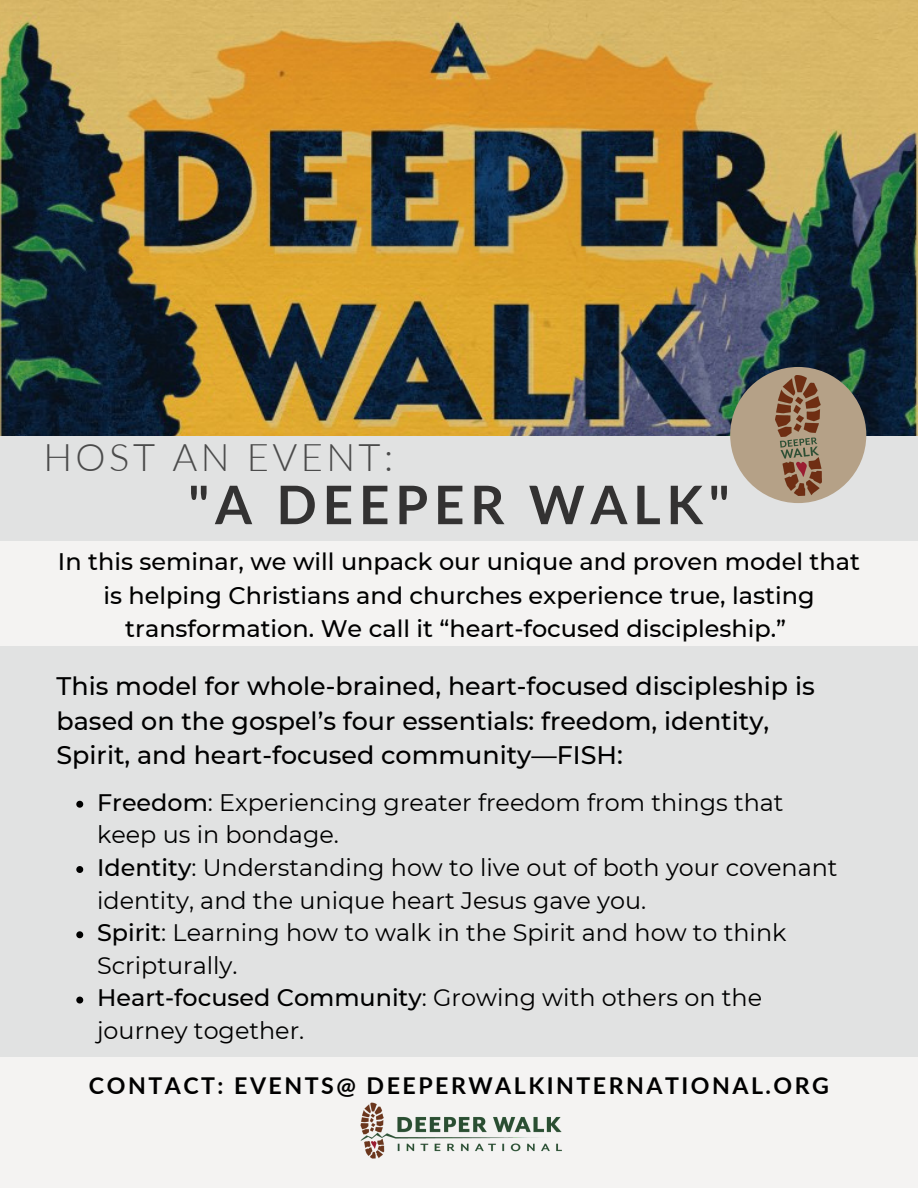
<style>
.page{position:relative;width:918px;height:1188px;background:#e1e2e2}
.page>*{position:absolute;margin:0;border:0;box-sizing:border-box;transform-origin:0 0}
.t1{font:700 53.25px "Lato";letter-spacing:.11em;color:#333232}
.t2{font:300 38.1px "Lato";letter-spacing:.09em;color:#4b4b4b}
.t3{font:500 25.35px/34.7px "Montserrat";color:#000}
.t4{font:500 24px/33.5px "Montserrat";color:#000;text-align:center}
.t5{font:23.85px/32.7px "Montserrat";color:#000}
.t6{font:700 23.25px "Lato";letter-spacing:.11em;color:#000}
.s1{font-weight:500}
</style>
<div class="page">
<div style="left:0;top:1057px;width:918px;height:131px;background:#f4f3f2"></div>
<svg style="left:76px;top:801px;width:7px;height:7px"></svg>
<svg style="left:76px;top:866px;width:7px;height:7px"></svg>
<svg style="left:76px;top:931px;width:7px;height:7px"></svg>
<svg style="left:76px;top:997px;width:7px;height:7px"></svg>
<img style="left:360px;top:1102px;width:202px;height:57px">
<div style="left:0;top:542px;width:918px;height:104px;background:#f4f3f2"></div>
<img style="left:0;top:0;width:918px;height:435px">
<div style="left:730px;top:367px;width:136px;height:136px;background:#b5a187;border-radius:50%"></div>
<img style="left:775px;top:375px;width:47px;height:121px">
<h2 class="t2" style="left:43px;top:433px;width:351px">HOST AN EVENT:</h2>
<h1 class="t1" style="left:188px;top:472px;width:543px">"A DEEPER WALK"</h1>
<p class="t4" style="left:58px;top:545px;width:804px">In this seminar, we will unpack our unique and proven model that is helping Christians and churches experience true, lasting transformation. We call it “heart-focused discipleship.”</p>
<p class="t3" style="left:57px;top:669px;width:760px">This model for whole-brained, heart-focused discipleship is based on the gospel’s four essentials: freedom, identity,<br>Spirit, and heart-focused community—FISH:</p>
<p class="t5" style="left:97px;top:786px;width:742px"><span class="s1">Freedom</span>: Experiencing greater freedom from things that keep us in bondage.<br><span class="s1">Identity</span>: Understanding how to live out of both your covenant identity, and the unique heart Jesus gave you.<br><span class="s1">Spirit</span>: Learning how to walk in the Spirit and how to think Scripturally.<br><span class="s1">Heart-focused Community</span>: Growing with others on the journey together.</p>
<p class="t6" style="left:89px;top:1071px;width:742px">CONTACT: EVENTS@ DEEPERWALKINTERNATIONAL.ORG</p>
</div>
